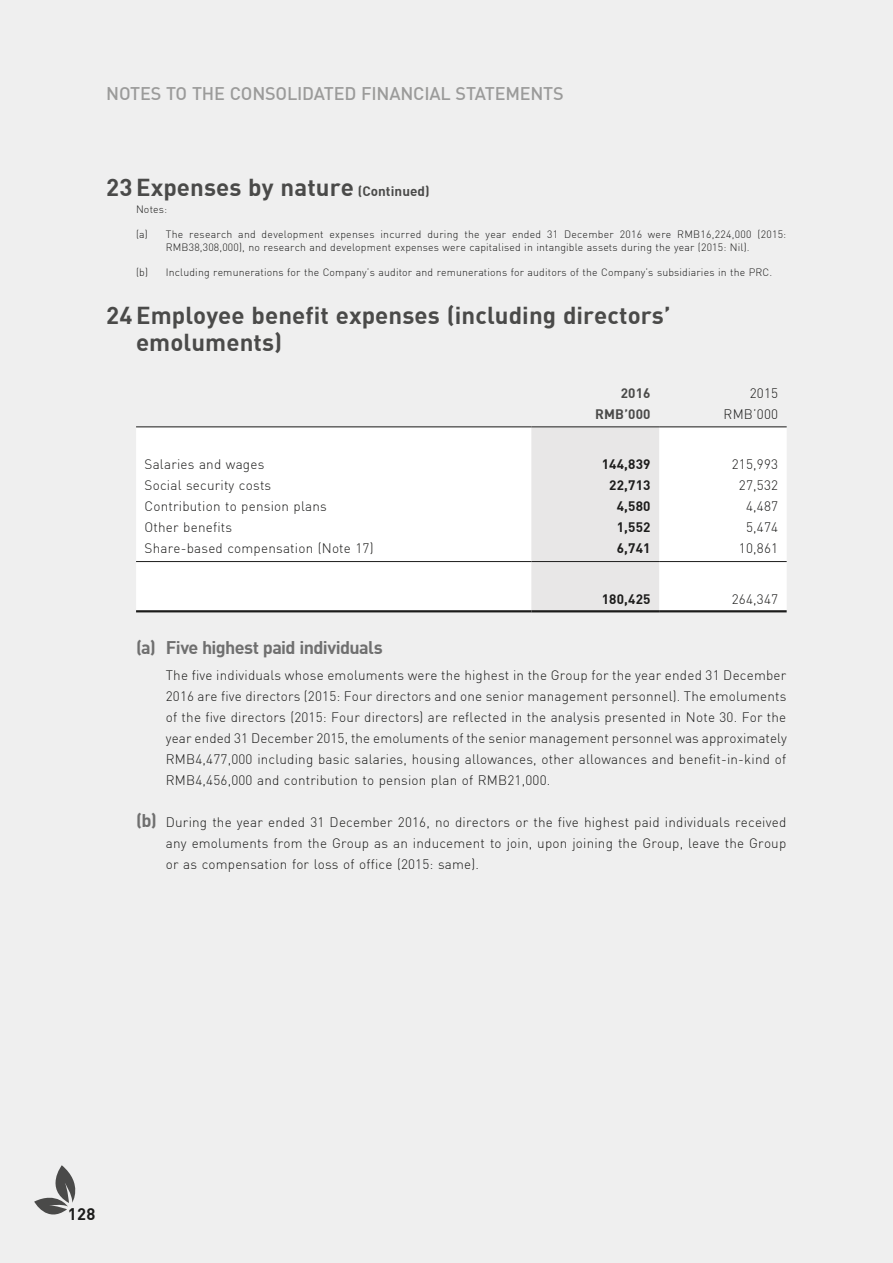
<style>
.page{position:relative;width:893px;height:1263px;background:#efefef}
.page>*{position:absolute;margin:0;border:0;box-sizing:border-box;transform-origin:0 0}
.t1{font:700 24px/27px "DIN";letter-spacing:.005em;color:#4a4a49}
.t2{font:500 18px "DIN";letter-spacing:-.01em;color:#9b9b9a}
.t3{font:700 18px "DIN";letter-spacing:-.035em;color:#6f6f6f}
.t4{font:700 16.5px "DIN";color:#1c1c1b}
.t5{font:300 13.5px/21px "DIN";letter-spacing:.015em;color:#1c1c1b;text-align:justify}
.t6{font:700 13.5px "DIN";letter-spacing:.015em;color:#1c1c1b}
.t7{font:700 13.5px "DIN";letter-spacing:.015em;color:#4a4a49}
.t8{font:300 10.5px/12.8px "DIN";letter-spacing:.015em;color:#1c1c1b}
.s1{font-size:13.5px}
.s2{font-weight:700;font-size:18px;color:#6f6f6f}
</style>
<div class="page">
<svg style="left:34px;top:1165px;width:42px;height:50px"></svg>
<div style="left:136px;top:427px;width:651px;height:183px;background:#fff"></div>
<svg style="left:531px;top:427px;width:128px;height:183px"></svg>
<hr style="left:136px;top:426px;width:395px;height:1px;background:#1c1c1b">
<hr style="left:531px;top:426px;width:128px;height:1px;background:#1c1c1b">
<hr style="left:659px;top:426px;width:128px;height:1px;background:#1c1c1b">
<hr style="left:136px;top:561px;width:395px;height:1px;background:#1c1c1b">
<hr style="left:531px;top:561px;width:128px;height:1px;background:#1c1c1b">
<hr style="left:659px;top:561px;width:128px;height:1px;background:#1c1c1b">
<hr style="left:136px;top:610px;width:395px;height:2px;background:#1c1c1b">
<hr style="left:531px;top:610px;width:128px;height:2px;background:#1c1c1b">
<hr style="left:659px;top:610px;width:128px;height:2px;background:#1c1c1b">
<h2 class="t2" style="left:106px;top:82px;width:459px">NOTES TO THE CONSOLIDATED FINANCIAL STATEMENTS</h2>
<h1 class="t1" style="left:106px;top:172px;width:325px">23Expenses by nature <span class="s1">(Continued)</span></h1>
<p class="t8" style="left:136px;top:202px;width:33px">Notes:</p>
<p class="t8" style="left:166px;top:228px;width:622px;text-indent:-30px">(a) The research and development expenses incurred during the year ended 31 December 2016 were RMB16,224,000 (2015:<br>RMB38,308,000), no research and development expenses were capitalised in intangible assets during the year (2015: Nil).</p>
<p class="t8" style="left:136px;top:266px;width:638px">(b) Including remunerations for the Company’s auditor and remunerations for auditors of the Company’s subsidiaries in the PRC.</p>
<h1 class="t1" style="left:136px;top:301px;width:536px;text-indent:-30px">24Employee benefit expenses (including directors’ emoluments)</h1>
<p class="t7" style="left:621px;top:384px;width:31px">2016</p>
<p class="t5" style="left:750px;top:382px;width:30px">2015</p>
<p class="t7" style="left:595px;top:405px;width:57px">RMB’000</p>
<p class="t5" style="left:724px;top:403px;width:56px">RMB’000</p>
<p class="t5" style="left:145px;top:454px;width:121px">Salaries and wages</p>
<p class="t6" style="left:602px;top:456px;width:50px">144,839</p>
<p class="t5" style="left:732px;top:454px;width:48px">215,993</p>
<p class="t5" style="left:145px;top:475px;width:128px">Social security costs</p>
<p class="t6" style="left:609px;top:477px;width:43px">22,713</p>
<p class="t5" style="left:739px;top:475px;width:41px">27,532</p>
<p class="t5" style="left:145px;top:496px;width:184px">Contribution to pension plans</p>
<p class="t6" style="left:617px;top:498px;width:35px">4,580</p>
<p class="t5" style="left:746px;top:496px;width:34px">4,487</p>
<p class="t5" style="left:145px;top:517px;width:89px">Other benefits</p>
<p class="t6" style="left:617px;top:519px;width:35px">1,552</p>
<p class="t5" style="left:746px;top:517px;width:34px">5,474</p>
<p class="t5" style="left:145px;top:538px;width:231px">Share-based compensation (Note 17)</p>
<p class="t6" style="left:617px;top:540px;width:35px">6,741</p>
<p class="t5" style="left:739px;top:538px;width:41px">10,861</p>
<p class="t6" style="left:602px;top:590px;width:50px">180,425</p>
<p class="t5" style="left:732px;top:588px;width:48px">264,347</p>
<h2 class="t3" style="left:136px;top:636px;width:248px">(a) Five highest paid individuals</h2>
<p class="t5" style="left:166px;top:664px;width:623px">The five individuals whose emoluments were the highest in the Group for the year ended 31 December 2016 are five directors (2015: Four directors and one senior management personnel). The emoluments of the five directors (2015: Four directors) are reflected in the analysis presented in Note 30. For the year ended 31 December 2015, the emoluments of the senior management personnel was approximately RMB4,477,000 including basic salaries, housing allowances, other allowances and benefit-in-kind of RMB4,456,000 and contribution to pension plan of RMB21,000.</p>
<p class="t5" style="left:166px;top:811px;width:622px;text-indent:-30px"><span class="s2">(b)</span> During the year ended 31 December 2016, no directors or the five highest paid individuals received any emoluments from the Group as an inducement to join, upon joining the Group, leave the Group or as compensation for loss of office (2015: same).</p>
<p class="t4" style="left:68px;top:1203px;width:29px">128</p>
</div>
